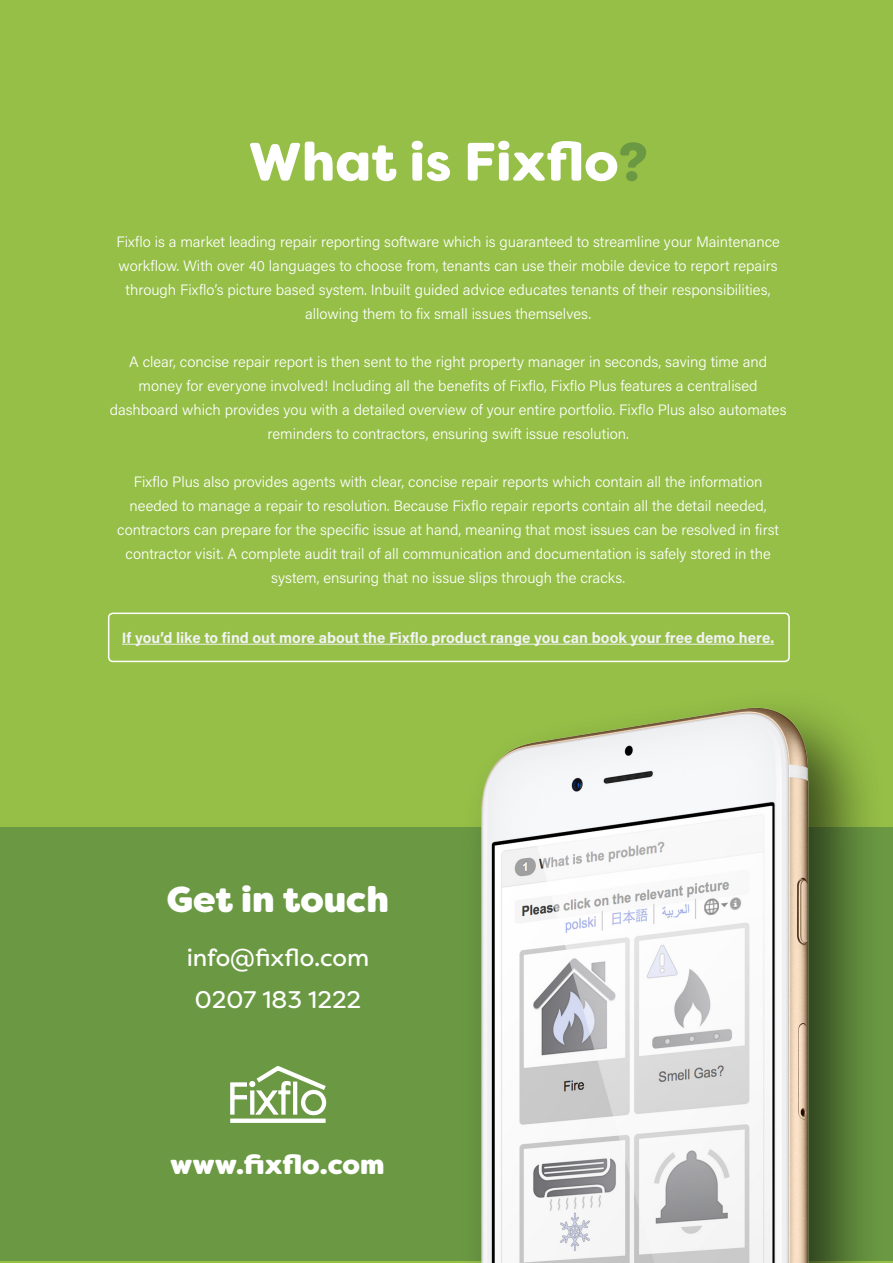
<style>
.page{position:relative;width:893px;height:1263px;background:#95bf47}
.page>*{position:absolute;margin:0;border:0;box-sizing:border-box;transform-origin:0 0}
.t1{font:900 54px "Filson Soft";color:#fff}
.t2{font:800 36px "Filson Soft";color:#fff}
.t3{font:800 27px "Filson Soft";color:#fff}
.t4{font:24px/42px "Filson Soft";color:#fff;text-align:center}
.t5{font:300 15px/24px "Acumin Pro";color:#fff;text-align:center}
.t6{font:700 15px "Acumin Pro";color:#f2f3f4}
.s1{color:#6b9943}
</style>
<div class="page">
<hr style="left:122px;top:644px;width:652px;height:1px;background:#f2f3f4">
<div style="left:0;top:827px;width:893px;height:434px;background:#6b9943"></div>
<div style="left:459px;top:687px;width:428px;height:576px;background:#000;opacity:.6"></div>
<img style="left:461px;top:687px;width:375px;height:576px">
<svg style="left:230px;top:1066px;width:96px;height:50px"></svg>
<div style="left:230px;top:1118px;width:96px;height:5px;background:#fff"></div>
<div style="left:108px;top:612px;width:682px;height:50px;border:2px solid #fff;border-radius:4px"></div>
<h1 class="t1" style="left:248px;top:127px;width:401px">What is Fixflo<span class="s1">?</span></h1>
<p class="t5" style="left:116px;top:229px;width:665px">Fixflo is a market leading repair reporting software which is guaranteed to streamline your Maintenance workflow. With over 40 languages to choose from, tenants can use their mobile device to report repairs through Fixflo’s picture based system. Inbuilt guided advice educates tenants of their responsibilities, allowing them to fix small issues themselves.</p>
<p class="t5" style="left:110px;top:349px;width:678px">A clear, concise repair report is then sent to the right property manager in seconds, saving time and money for everyone involved! Including all the benefits of Fixflo, Fixflo Plus features a centralised dashboard which provides you with a detailed overview of your entire portfolio. Fixflo Plus also automates reminders to contractors, ensuring swift issue resolution.</p>
<p class="t5" style="left:117px;top:469px;width:663px">Fixflo Plus also provides agents with clear, concise repair reports which contain all the information needed to manage a repair to resolution. Because Fixflo repair reports contain all the detail needed, contractors can prepare for the specific issue at hand, meaning that most issues can be resolved in first contractor visit. A complete audit trail of all communication and documentation is safely stored in the system, ensuring that no issue slips through the cracks.</p>
<p class="t6" style="left:122px;top:627px;width:654px">If you’d like to find out more about the Fixflo product range you can book your free demo here.</p>
<h2 class="t2" style="left:167px;top:876px;width:224px">Get in touch</h2>
<h3 class="t4" style="left:187px;top:937px;width:184px">info@fixflo.com<br>0207 183 1222</h3>
<h3 class="t3" style="left:170px;top:1147px;width:216px">www.fixflo.com</h3>
</div>
